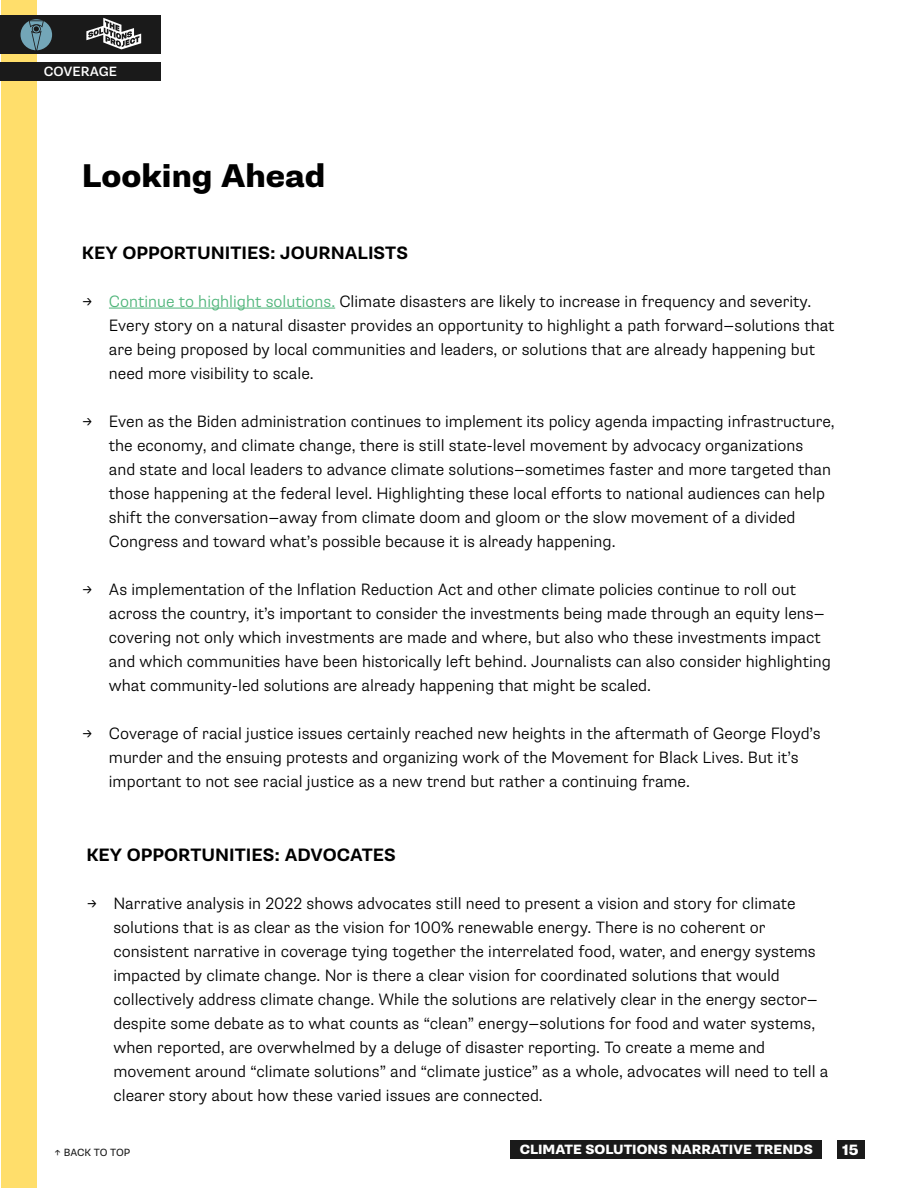
<style>
.page{position:relative;width:918px;height:1188px;background:#fff}
.page>*{position:absolute;margin:0;border:0;box-sizing:border-box;transform-origin:0 0}
.t1{font:800 33px "Supria Sans";color:#000}
.t2{font:700 18px "Supria Sans";color:#000}
.t3{font:300 16.5px/24px "Supria Sans";color:#000}
.t4{font:800 15px "Supria Sans";color:#fff}
.t5{font:800 13.5px "Supria Sans";color:#fff}
.t6{font:500 13.5px "Supria Sans";color:#fff}
.t7{font:10.5px "Supria Sans";letter-spacing:-.005em;color:#1a1a1a}
.s1{color:#4fb57a}
</style>
<div class="page">
<div style="left:1px;top:0;width:35px;height:1188px;background:#ffde6b"></div>
<hr style="left:109px;top:308px;width:226px;height:1px;background:#4fb57a">
<div style="left:511px;top:1141px;width:311px;height:18px;background:#1a1a1a"></div>
<div style="left:837px;top:1141px;width:27px;height:18px;background:#1a1a1a"></div>
<div style="left:0;top:63px;width:161px;height:18px;background:#1a1a1a"></div>
<div style="left:0;top:15px;width:161px;height:39px;background:#1a1a1a"></div>
<div style="left:21px;top:19px;width:31px;height:31px;background:#73a6b8;border-radius:50%"></div>
<svg style="left:29px;top:20px;width:15px;height:31px"></svg>
<svg style="left:86px;top:18px;width:55px;height:31px"></svg>
<p class="t6" style="left:44px;top:63px;width:75px">COVERAGE</p>
<h1 class="t1" style="left:82px;top:155px;width:245px">Looking Ahead</h1>
<p class="t2" style="left:82px;top:242px;width:328px">KEY OPPORTUNITIES: JOURNALISTS</p>
<p class="t3" style="left:109px;top:289px;width:727px;text-indent:-27px">→ <span class="s1">Continue to highlight solutions.</span> Climate disasters are likely to increase in frequency and severity.<br>Every story on a natural disaster provides an opportunity to highlight a path forward—solutions that are being proposed by local communities and leaders, or solutions that are already happening but need more visibility to scale.</p>
<p class="t3" style="left:109px;top:409px;width:727px;text-indent:-27px">→ Even as the Biden administration continues to implement its policy agenda impacting infrastructure, the economy, and climate change, there is still state-level movement by advocacy organizations<br>and state and local leaders to advance climate solutions—sometimes faster and more targeted than those happening at the federal level. Highlighting these local efforts to national audiences can help shift the conversation—away from climate doom and gloom or the slow movement of a divided Congress and toward what’s possible because it is already happening.</p>
<p class="t3" style="left:109px;top:577px;width:723px;text-indent:-27px">→ As implementation of the Inflation Reduction Act and other climate policies continue to roll out across the country, it’s important to consider the investments being made through an equity lens— covering not only which investments are made and where, but also who these investments impact and which communities have been historically left behind. Journalists can also consider highlighting what community-led solutions are already happening that might be scaled.</p>
<p class="t3" style="left:109px;top:721px;width:713px;text-indent:-27px">→ Coverage of racial justice issues certainly reached new heights in the aftermath of George Floyd’s murder and the ensuing protests and organizing work of the Movement for Black Lives. But it’s important to not see racial justice as a new trend but rather a continuing frame.</p>
<p class="t2" style="left:86px;top:844px;width:311px">KEY OPPORTUNITIES: ADVOCATES</p>
<p class="t3" style="left:113px;top:892px;width:717px;text-indent:-27px">→ Narrative analysis in 2022 shows advocates still need to present a vision and story for climate solutions that is as clear as the vision for 100% renewable energy. There is no coherent or consistent narrative in coverage tying together the interrelated food, water, and energy systems impacted by climate change. Nor is there a clear vision for coordinated solutions that would collectively address climate change. While the solutions are relatively clear in the energy sector— despite some debate as to what counts as “clean” energy—solutions for food and water systems, when reported, are overwhelmed by a deluge of disaster reporting. To create a meme and movement around “climate solutions” and “climate justice” as a whole, advocates will need to tell a clearer story about how these varied issues are connected.</p>
<p class="t7" style="left:54px;top:1146px;width:78px">↑ BACK TO TOP</p>
<p class="t5" style="left:520px;top:1141px;width:295px">CLIMATE SOLUTIONS NARRATIVE TRENDS</p>
<p class="t4" style="left:843px;top:1141px;width:18px">15</p>
</div>
